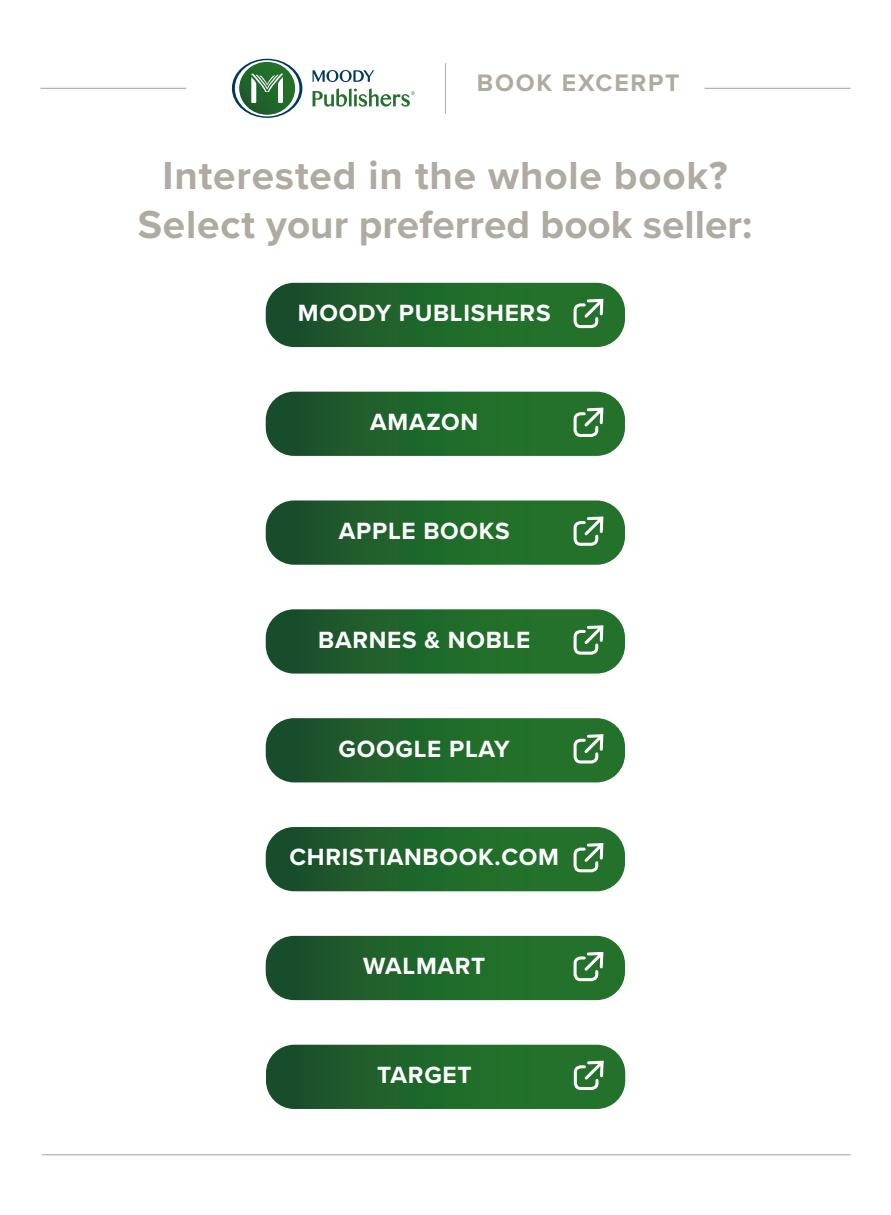
<style>
.page{position:relative;width:891px;height:1215px;background:#fff}
.page>*{position:absolute;margin:0;border:0;box-sizing:border-box;transform-origin:0 0}
.t1{font:700 40.5px/48.6px "Proxima Nova";letter-spacing:.02em;color:#afaaa2;text-align:center}
.t2{font:700 24.75px "Proxima Nova";letter-spacing:.07em;color:#afaaa2}
.t3{font:700 24.3px "Proxima Nova";letter-spacing:.03em;color:#fff}
</style>
<div class="page">
<hr style="left:705px;top:88px;width:145px;height:1px;background:#afaaa2">
<hr style="left:41px;top:88px;width:145px;height:1px;background:#afaaa2">
<hr style="left:445px;top:63px;width:1px;height:50px;background:#afaaa2">
<svg style="left:313px;top:70px;width:61px;height:12px"></svg>
<svg style="left:232px;top:59px;width:70px;height:59px"></svg>
<svg style="left:313px;top:89px;width:102px;height:18px"></svg>
<hr style="left:42px;top:1154px;width:808px;height:1px;background:#afaaa2">
<svg style="left:266px;top:936px;width:359px;height:64px;background:#296c33"></svg>
<svg style="left:266px;top:1045px;width:359px;height:64px;background:#296c33"></svg>
<svg style="left:266px;top:827px;width:359px;height:64px;background:#296c33"></svg>
<svg style="left:266px;top:718px;width:359px;height:64px;background:#296c34"></svg>
<svg style="left:266px;top:609px;width:359px;height:65px;background:#2b6d36"></svg>
<svg style="left:266px;top:500px;width:359px;height:65px;background:#2b6d36"></svg>
<svg style="left:266px;top:392px;width:359px;height:64px;background:#296c34"></svg>
<svg style="left:266px;top:283px;width:359px;height:64px;background:#296c33"></svg>
<p class="t2" style="left:477px;top:65px;width:204px">BOOK EXCERPT</p>
<p class="t1" style="left:138px;top:150px;width:616px">Interested in the whole book?<br>Select your preferred book seller:</p>
<p class="t3" style="left:298px;top:295px;width:254px">MOODY PUBLISHERS</p>
<p class="t3" style="left:370px;top:404px;width:110px">AMAZON</p>
<p class="t3" style="left:339px;top:513px;width:172px">APPLE BOOKS</p>
<p class="t3" style="left:318px;top:622px;width:214px">BARNES &amp; NOBLE</p>
<p class="t3" style="left:339px;top:730px;width:173px">GOOGLE PLAY</p>
<p class="t3" style="left:290px;top:839px;width:271px">CHRISTIANBOOK.COM</p>
<p class="t3" style="left:363px;top:948px;width:124px">WALMART</p>
<p class="t3" style="left:377px;top:1057px;width:96px">TARGET</p>
</div>
